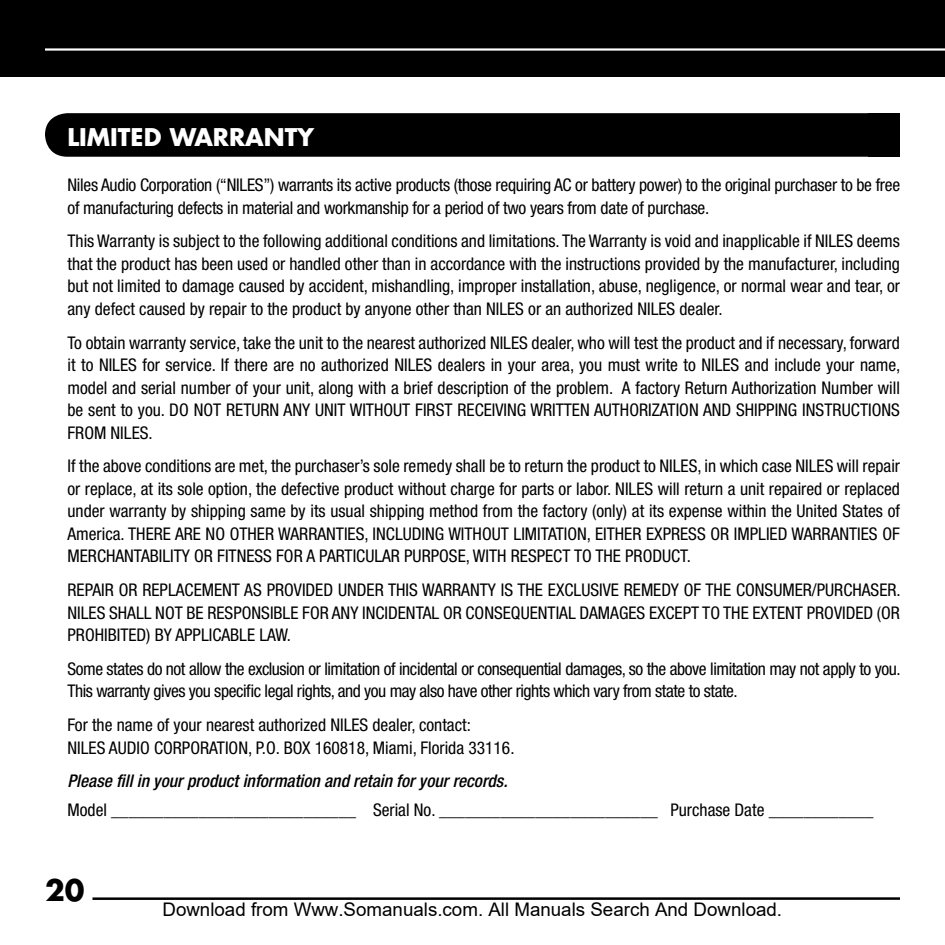
<style>
.page{position:relative;width:945px;height:945px;background:#fff}
.page>*{position:absolute;margin:0;border:0;box-sizing:border-box;transform-origin:0 0}
.t1{font:700 28.75px "Futura Std";color:#000}
.t2{font:700 23.75px "Futura Std";color:#fff}
.t3{font:18.75px "Arial";color:#000}
.t4{font:condensed 17.5px/22.5px "Helvetica Neue LT Std";letter-spacing:-.015em;color:#000;text-align:justify}
.t5{font:italic 500 condensed 17.5px "Helvetica Neue LT Std";color:#000}
</style>
<div class="page">
<hr style="left:92px;top:897px;width:808px;height:3px;background:#000">
<div style="left:0;top:0;width:945px;height:77px;background:#000"></div>
<hr style="left:45px;top:48px;width:900px;height:3px;background:#fff">
<div style="left:45px;top:113px;width:823px;height:44px;background:#000"></div>
<div style="left:868px;top:113px;width:32px;height:44px;background:#000"></div>
<p class="t2" style="left:68px;top:122px;width:248px">LIMITED WARRANTY</p>
<p class="t4" style="left:68px;top:174px;width:834px">Niles Audio Corporation (“NILES”) warrants its active products (those requiring AC or battery power) to the original purchaser to be free of manufacturing defects in material and workmanship for a period of two years from date of purchase.</p>
<p class="t4" style="left:68px;top:230px;width:834px">This Warranty is subject to the following additional conditions and limitations. The Warranty is void and inapplicable if NILES deems that the product has been used or handled other than in accordance with the instructions provided by the manufacturer, including but not limited to damage caused by accident, mishandling, improper installation, abuse, negligence, or normal wear and tear, or any defect caused by repair to the product by anyone other than NILES or an authorized NILES dealer.</p>
<p class="t4" style="left:68px;top:331px;width:835px">To obtain warranty service, take the unit to the nearest authorized NILES dealer, who will test the product and if necessary, forward it to NILES for service. If there are no authorized NILES dealers in your area, you must write to NILES and include your name, model and serial number of your unit, along with a brief description of the problem. A factory Return Authorization Number will be sent to you. DO NOT RETURN ANY UNIT WITHOUT FIRST RECEIVING WRITTEN AUTHORIZATION AND SHIPPING INSTRUCTIONS FROM NILES.</p>
<p class="t4" style="left:68px;top:455px;width:834px">If the above conditions are met, the purchaser’s sole remedy shall be to return the product to NILES, in which case NILES will repair or replace, at its sole option, the defective product without charge for parts or labor. NILES will return a unit repaired or replaced under warranty by shipping same by its usual shipping method from the factory (only) at its expense within the United States of America. THERE ARE NO OTHER WARRANTIES, INCLUDING WITHOUT LIMITATION, EITHER EXPRESS OR IMPLIED WARRANTIES OF MERCHANTABILITY OR FITNESS FOR A PARTICULAR PURPOSE, WITH RESPECT TO THE PRODUCT.</p>
<p class="t4" style="left:68px;top:579px;width:835px">REPAIR OR REPLACEMENT AS PROVIDED UNDER THIS WARRANTY IS THE EXCLUSIVE REMEDY OF THE CONSUMER/PURCHASER.<br>NILES SHALL NOT BE RESPONSIBLE FOR ANY INCIDENTAL OR CONSEQUENTIAL DAMAGES EXCEPT TO THE EXTENT PROVIDED (OR PROHIBITED) BY APPLICABLE LAW.</p>
<p class="t4" style="left:68px;top:657px;width:835px">Some states do not allow the exclusion or limitation of incidental or consequential damages, so the above limitation may not apply to you.<br>This warranty gives you specific legal rights, and you may also have other rights which vary from state to state.</p>
<p class="t4" style="left:68px;top:714px;width:405px">For the name of your nearest authorized NILES dealer, contact:</p>
<p class="t4" style="left:68px;top:736px;width:449px">NILES AUDIO CORPORATION, P.O. BOX 160818, Miami, Florida 33116.</p>
<p class="t5" style="left:68px;top:771px;width:442px">Please fill in your product information and retain for your records.</p>
<p class="t4" style="left:68px;top:799px;width:808px">Model ____________________________ Serial No. _________________________ Purchase Date ____________</p>
<h1 class="t1" style="left:45px;top:871px;width:41px">20</h1>
<p class="t3" style="left:162px;top:899px;width:621px">Download from Www.Somanuals.com. All Manuals Search And Download.</p>
</div>
